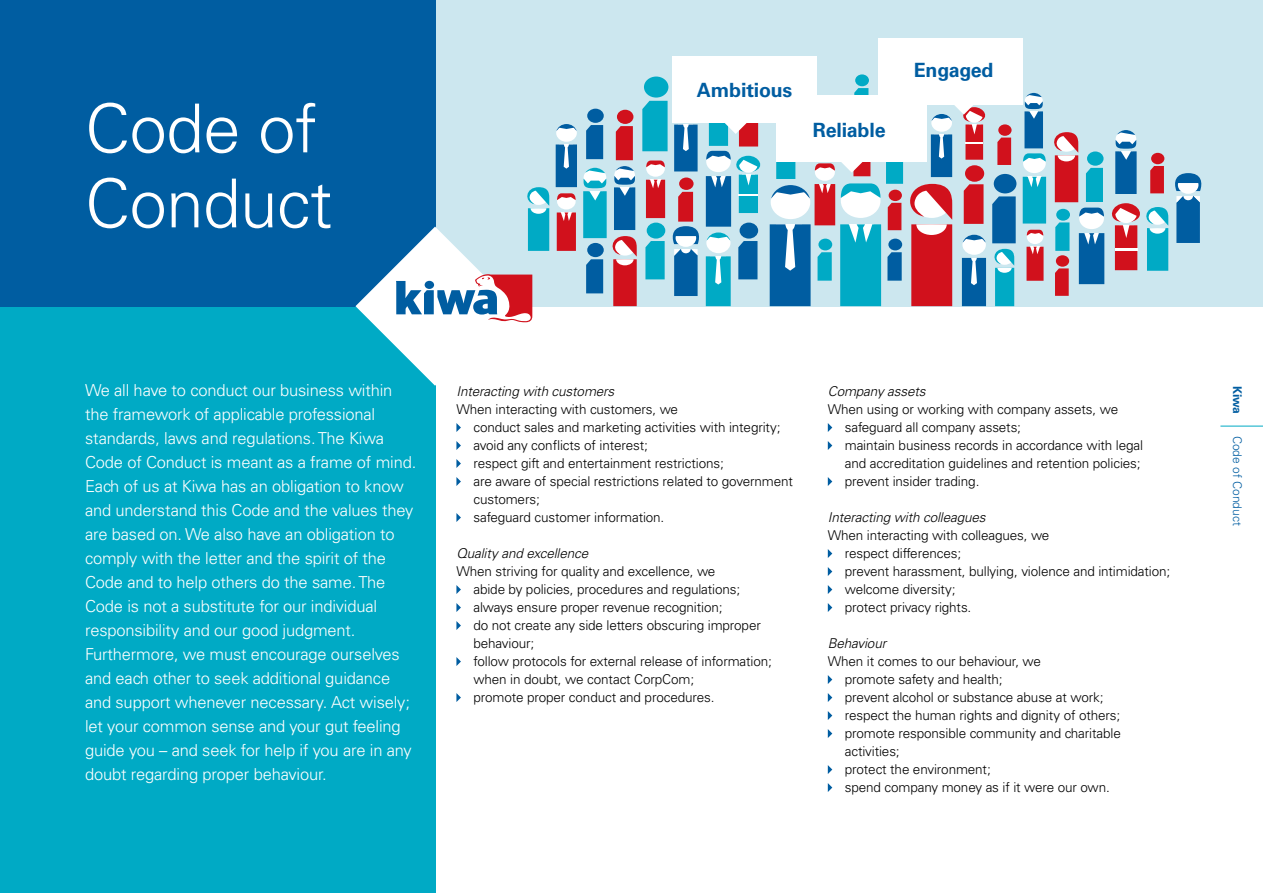
<style>
.page{position:relative;width:1263px;height:893px;background:#fff}
.page>*{position:absolute;margin:0;border:0;box-sizing:border-box;transform-origin:0 0}
.t1{font:300 67.5px/75px "Univers LT Std";letter-spacing:-.01em;color:#fff}
.t2{font:700 19.65px "Univers LT Std";letter-spacing:-.01em;color:#005da1}
.t3{font:300 16.5px/24px "Univers LT Std";letter-spacing:-.01em;color:#fff}
.t4{font:300 13.5px/18px "Univers LT Std";letter-spacing:-.01em;color:#000}
.t5{font:italic 300 13.5px "Univers LT Std";letter-spacing:-.01em;color:#000}
.t6{font:300 12px "Univers LT Std";color:#005da1}
.t7{font:700 12px "Univers LT Std";color:#005da1}
</style>
<div class="page">
<div style="left:0;top:0;width:435px;height:893px;background:#00aac5"></div>
<div style="left:435px;top:0;width:828px;height:306px;background:#cce7ef"></div>
<div style="left:0;top:0;width:435px;height:306px;background:#005da1"></div>
<svg style="left:456px;top:423px;width:5px;height:9px"></svg>
<svg style="left:456px;top:441px;width:5px;height:9px"></svg>
<svg style="left:456px;top:459px;width:5px;height:9px"></svg>
<svg style="left:456px;top:477px;width:5px;height:9px"></svg>
<svg style="left:456px;top:513px;width:5px;height:9px"></svg>
<svg style="left:456px;top:585px;width:5px;height:9px"></svg>
<svg style="left:456px;top:603px;width:5px;height:9px"></svg>
<svg style="left:456px;top:621px;width:5px;height:9px"></svg>
<svg style="left:456px;top:657px;width:5px;height:9px"></svg>
<svg style="left:456px;top:693px;width:5px;height:9px"></svg>
<svg style="left:828px;top:423px;width:4px;height:9px"></svg>
<svg style="left:828px;top:441px;width:4px;height:9px"></svg>
<svg style="left:828px;top:477px;width:4px;height:9px"></svg>
<svg style="left:828px;top:549px;width:4px;height:9px"></svg>
<svg style="left:828px;top:567px;width:4px;height:9px"></svg>
<svg style="left:828px;top:585px;width:4px;height:9px"></svg>
<svg style="left:828px;top:603px;width:4px;height:9px"></svg>
<svg style="left:828px;top:675px;width:4px;height:9px"></svg>
<svg style="left:828px;top:693px;width:4px;height:9px"></svg>
<svg style="left:828px;top:711px;width:4px;height:9px"></svg>
<svg style="left:828px;top:729px;width:4px;height:9px"></svg>
<svg style="left:828px;top:765px;width:4px;height:9px"></svg>
<svg style="left:828px;top:783px;width:4px;height:9px"></svg>
<hr style="left:1220px;top:426px;width:43px;height:1px;background:#00aac5">
<svg style="left:556px;top:124px;width:21px;height:63px"></svg>
<svg style="left:355px;top:187px;width:194px;height:199px"></svg>
<svg style="left:855px;top:74px;width:14px;height:12px"></svg>
<svg style="left:557px;top:193px;width:19px;height:58px"></svg>
<svg style="left:646px;top:161px;width:19px;height:57px"></svg>
<svg style="left:645px;top:241px;width:20px;height:38px"></svg>
<div style="left:647px;top:223px;width:18px;height:16px;background:#00aac5;border-radius:50%"></div>
<svg style="left:642px;top:101px;width:26px;height:50px"></svg>
<div style="left:644px;top:77px;width:24px;height:21px;background:#00aac5;border-radius:50%"></div>
<svg style="left:586px;top:125px;width:17px;height:34px"></svg>
<div style="left:587px;top:109px;width:17px;height:14px;background:#005da1;border-radius:50%"></div>
<svg style="left:583px;top:166px;width:54px;height:140px"></svg>
<svg style="left:616px;top:126px;width:17px;height:34px"></svg>
<div style="left:617px;top:110px;width:16px;height:14px;background:#d1111c;border-radius:50%"></div>
<svg style="left:674px;top:124px;width:24px;height:47px"></svg>
<svg style="left:672px;top:192px;width:27px;height:104px"></svg>
<div style="left:679px;top:178px;width:14px;height:12px;background:#d1111c;border-radius:50%"></div>
<svg style="left:1023px;top:93px;width:179px;height:203px"></svg>
<hr style="left:1115px;top:248px;width:22px;height:2px;background:#fff">
<div style="left:673px;top:57px;width:144px;height:66px;background:#fff"></div>
<div style="left:878px;top:38px;width:145px;height:66px;background:#fff"></div>
<svg style="left:706px;top:78px;width:310px;height:228px"></svg>
<h1 class="t1" style="left:85px;top:91px;width:249px">Code of<br>Conduct</h1>
<h2 class="t2" style="left:697px;top:78px;width:97px">Ambitious</h2>
<h2 class="t2" style="left:813px;top:119px;width:74px">Reliable</h2>
<h2 class="t2" style="left:914px;top:59px;width:81px">Engaged</h2>
<p class="t3" style="left:85px;top:378px;width:333px">We all have to conduct our business within the framework of applicable professional standards, laws and regulations. The Kiwa Code of Conduct is meant as a frame of mind.<br>Each of us at Kiwa has an obligation to know and understand this Code and the values they are based on. We also have an obligation to comply with the letter and the spirit of the Code and to help others do the same. The Code is not a substitute for our individual responsibility and our good judgment.<br>Furthermore, we must encourage ourselves and each other to seek additional guidance and support whenever necessary. Act wisely; let your common sense and your gut feeling guide you – and seek for help if you are in any doubt regarding proper behaviour.</p>
<p class="t5" style="left:456px;top:383px;width:159px">Interacting with customers</p>
<p class="t4" style="left:473px;top:400px;width:321px;text-indent:-17px">When interacting with customers, we<br>conduct sales and marketing activities with integrity; avoid any conflicts of interest;<br>respect gift and entertainment restrictions;<br>are aware of special restrictions related to government customers;<br>safeguard customer information.</p>
<p class="t5" style="left:456px;top:545px;width:133px">Quality and excellence</p>
<p class="t4" style="left:473px;top:562px;width:300px;text-indent:-17px">When striving for quality and excellence, we<br>abide by policies, procedures and regulations; always ensure proper revenue recognition;<br>do not create any side letters obscuring improper behaviour;<br>follow protocols for external release of information; when in doubt, we contact CorpCom;<br>promote proper conduct and procedures.</p>
<p class="t5" style="left:828px;top:383px;width:99px">Company assets</p>
<p class="t4" style="left:845px;top:400px;width:300px;text-indent:-17px">When using or working with company assets, we safeguard all company assets;<br>maintain business records in accordance with legal and accreditation guidelines and retention policies; prevent insider trading.</p>
<p class="t5" style="left:828px;top:509px;width:159px">Interacting with colleagues</p>
<p class="t4" style="left:845px;top:526px;width:327px;text-indent:-17px">When interacting with colleagues, we<br>respect differences;<br>prevent harassment, bullying, violence and intimidation; welcome diversity;<br>protect privacy rights.</p>
<p class="t5" style="left:828px;top:635px;width:60px">Behaviour</p>
<p class="t4" style="left:845px;top:652px;width:278px;text-indent:-17px">When it comes to our behaviour, we<br>promote safety and health;<br>prevent alcohol or substance abuse at work; respect the human rights and dignity of others; promote responsible community and charitable activities;<br>protect the environment;<br>spend company money as if it were our own.</p>
<p class="t7" style="left:1244px;top:386px;width:30px;rotate:90deg">Kiwa</p>
<p class="t6" style="left:1244px;top:436px;width:92px;rotate:90deg">Code of Conduct</p>
</div>
